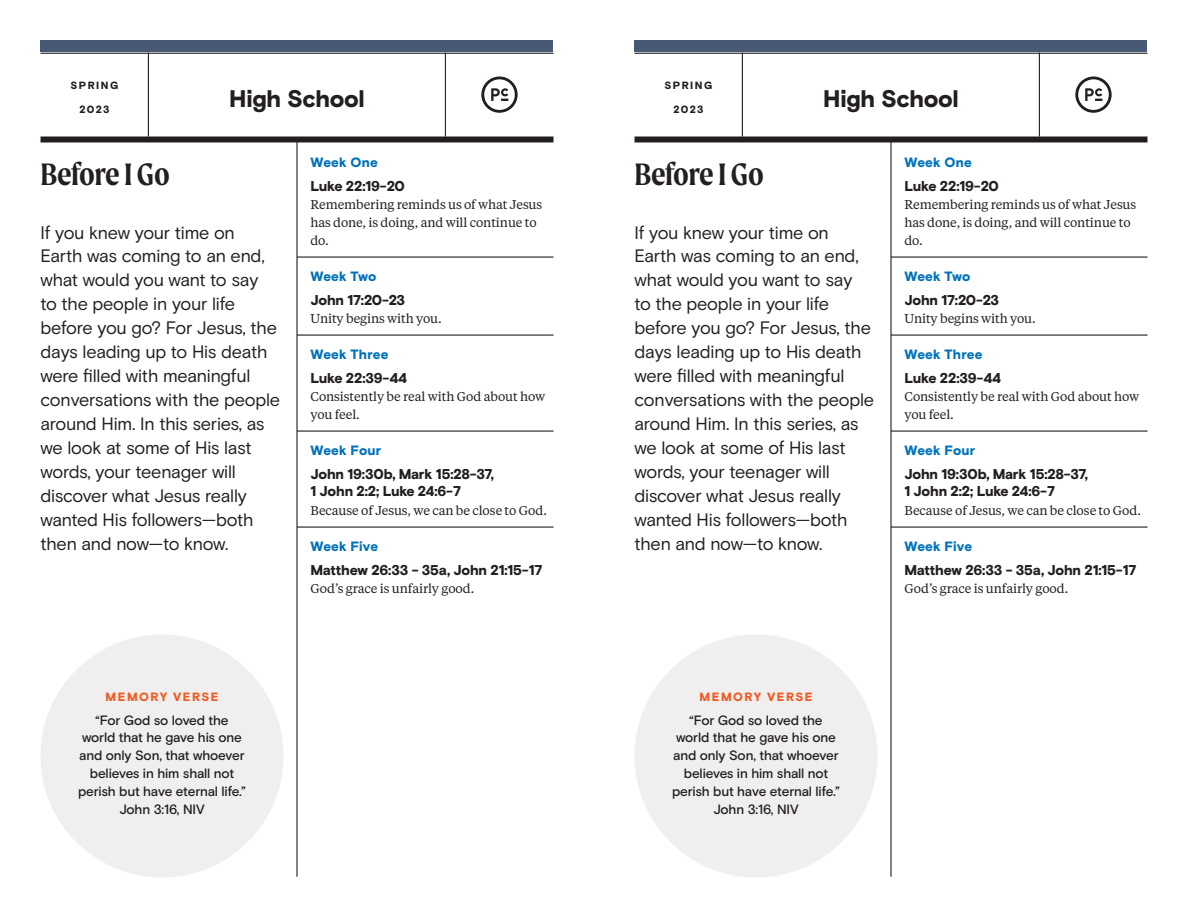
<style>
.page{position:relative;width:1188px;height:918px;background:#fff}
.page>*{position:absolute;margin:0;border:0;box-sizing:border-box;transform-origin:0 0}
.t1{font:600 33px "Moret";letter-spacing:-.01em;color:#231f20}
.t2{font:900 24px "Basis Grotesque";letter-spacing:-.015em;color:#231f20}
.t3{font:18px/24px "Basis Grotesque";letter-spacing:-.015em;color:#231f20}
.t4{font:900 14.25px/18px "Basis Grotesque";letter-spacing:-.01em;color:#231f20}
.t5{font:500 13.5px/18px "Basis Grotesque";letter-spacing:-.01em;color:#231f20;text-align:center}
.t6{font:900 13.5px "Basis Grotesque";letter-spacing:.01em;color:#0071bb}
.t7{font:12.75px/18px "Tiempos Text";letter-spacing:-.01em;color:#231f20}
.t8{font:900 12px "Basis Grotesque";letter-spacing:.125em;color:#f15921}
.t9{font:900 10.5px "Basis Grotesque";letter-spacing:.135em;color:#231f20}
</style>
<div class="page">
<div style="left:40px;top:40px;width:514px;height:12px;background:#475975"></div>
<div style="left:634px;top:40px;width:514px;height:12px;background:#475975"></div>
<hr style="left:148px;top:52px;width:1px;height:84px;background:#231f20">
<hr style="left:742px;top:52px;width:1px;height:84px;background:#231f20">
<hr style="left:445px;top:52px;width:1px;height:84px;background:#231f20">
<hr style="left:1039px;top:52px;width:1px;height:84px;background:#231f20">
<hr style="left:40px;top:53px;width:514px;height:1px;background:#231f20">
<hr style="left:634px;top:53px;width:514px;height:1px;background:#231f20">
<hr style="left:296px;top:142px;width:2px;height:735px;background:#231f20">
<hr style="left:890px;top:142px;width:2px;height:735px;background:#231f20">
<div style="left:40px;top:136px;width:514px;height:6px;background:#231f20"></div>
<div style="left:634px;top:136px;width:514px;height:6px;background:#231f20"></div>
<div style="left:40px;top:634px;width:244px;height:244px;background:#f0eeee;border-radius:50%"></div>
<div style="left:634px;top:634px;width:244px;height:244px;background:#f0eeee;border-radius:50%"></div>
<hr style="left:297px;top:256px;width:257px;height:2px;background:#231f20">
<hr style="left:297px;top:334px;width:257px;height:2px;background:#231f20">
<hr style="left:297px;top:430px;width:257px;height:2px;background:#231f20">
<hr style="left:297px;top:526px;width:257px;height:2px;background:#231f20">
<hr style="left:891px;top:256px;width:257px;height:2px;background:#231f20">
<hr style="left:891px;top:334px;width:257px;height:2px;background:#231f20">
<hr style="left:891px;top:430px;width:257px;height:2px;background:#231f20">
<hr style="left:891px;top:526px;width:257px;height:2px;background:#231f20">
<svg style="left:481px;top:77px;width:37px;height:36px"></svg>
<svg style="left:1075px;top:77px;width:37px;height:36px"></svg>
<p class="t9" style="left:71px;top:79px;width:49px">SPRING</p>
<p class="t9" style="left:79px;top:103px;width:32px">2023</p>
<p class="t9" style="left:665px;top:79px;width:49px">SPRING</p>
<p class="t9" style="left:673px;top:103px;width:32px">2023</p>
<h2 class="t2" style="left:229px;top:84px;width:137px">High School</h2>
<h2 class="t2" style="left:823px;top:84px;width:137px">High School</h2>
<h1 class="t1" style="left:40px;top:155px;width:131px">Before I Go</h1>
<p class="t3" style="left:40px;top:221px;width:241px">If you knew your time on<br>Earth was coming to an end, what would you want to say<br>to the people in your life before you go? For Jesus, the days leading up to His death were filled with meaningful conversations with the people around Him. In this series, as we look at some of His last words, your teenager will discover what Jesus really wanted His followers—both then and now—to know.</p>
<p class="t6" style="left:310px;top:154px;width:69px">Week One</p>
<p class="t4" style="left:310px;top:177px;width:96px">Luke 22:19-20</p>
<p class="t7" style="left:310px;top:194px;width:233px">Remembering reminds us of what Jesus has done, is doing, and will continue to do.</p>
<p class="t6" style="left:310px;top:268px;width:67px">Week Two</p>
<p class="t4" style="left:310px;top:291px;width:96px">John 17:20-23</p>
<p class="t7" style="left:310px;top:308px;width:133px">Unity begins with you.</p>
<p class="t6" style="left:310px;top:346px;width:79px">Week Three</p>
<p class="t4" style="left:310px;top:369px;width:98px">Luke 22:39-44</p>
<p class="t7" style="left:310px;top:386px;width:236px">Consistently be real with God about how you feel.</p>
<p class="t6" style="left:310px;top:442px;width:72px">Week Four</p>
<p class="t4" style="left:310px;top:465px;width:185px">John 19:30b, Mark 15:28-37,<br>1 John 2:2; Luke 24:6-7</p>
<p class="t7" style="left:310px;top:500px;width:238px">Because of Jesus, we can be close to God.</p>
<p class="t6" style="left:310px;top:538px;width:69px">Week Five</p>
<p class="t4" style="left:310px;top:561px;width:233px">Matthew 26:33 - 35a, John 21:15-17</p>
<p class="t7" style="left:310px;top:578px;width:165px">God’s grace is unfairly good.</p>
<h1 class="t1" style="left:634px;top:155px;width:131px">Before I Go</h1>
<p class="t3" style="left:634px;top:221px;width:241px">If you knew your time on<br>Earth was coming to an end, what would you want to say<br>to the people in your life before you go? For Jesus, the days leading up to His death were filled with meaningful conversations with the people around Him. In this series, as we look at some of His last words, your teenager will discover what Jesus really wanted His followers—both then and now—to know.</p>
<p class="t6" style="left:904px;top:154px;width:69px">Week One</p>
<p class="t4" style="left:904px;top:177px;width:96px">Luke 22:19-20</p>
<p class="t7" style="left:904px;top:194px;width:233px">Remembering reminds us of what Jesus has done, is doing, and will continue to do.</p>
<p class="t6" style="left:904px;top:268px;width:67px">Week Two</p>
<p class="t4" style="left:904px;top:291px;width:96px">John 17:20-23</p>
<p class="t7" style="left:904px;top:308px;width:133px">Unity begins with you.</p>
<p class="t6" style="left:904px;top:346px;width:79px">Week Three</p>
<p class="t4" style="left:904px;top:369px;width:98px">Luke 22:39-44</p>
<p class="t7" style="left:904px;top:386px;width:236px">Consistently be real with God about how you feel.</p>
<p class="t6" style="left:904px;top:442px;width:72px">Week Four</p>
<p class="t4" style="left:904px;top:465px;width:185px">John 19:30b, Mark 15:28-37,<br>1 John 2:2; Luke 24:6-7</p>
<p class="t7" style="left:904px;top:500px;width:238px">Because of Jesus, we can be close to God.</p>
<p class="t6" style="left:904px;top:538px;width:69px">Week Five</p>
<p class="t4" style="left:904px;top:561px;width:233px">Matthew 26:33 - 35a, John 21:15-17</p>
<p class="t7" style="left:904px;top:578px;width:165px">God’s grace is unfairly good.</p>
<p class="t8" style="left:106px;top:689px;width:114px">MEMORY VERSE</p>
<p class="t5" style="left:78px;top:711px;width:169px">“For God so loved the world that he gave his one and only Son, that whoever believes in him shall not perish but have eternal life.”<br>John 3:16, NIV</p>
<p class="t8" style="left:700px;top:689px;width:114px">MEMORY VERSE</p>
<p class="t5" style="left:672px;top:711px;width:169px">“For God so loved the world that he gave his one and only Son, that whoever believes in him shall not perish but have eternal life.”<br>John 3:16, NIV</p>
</div>
